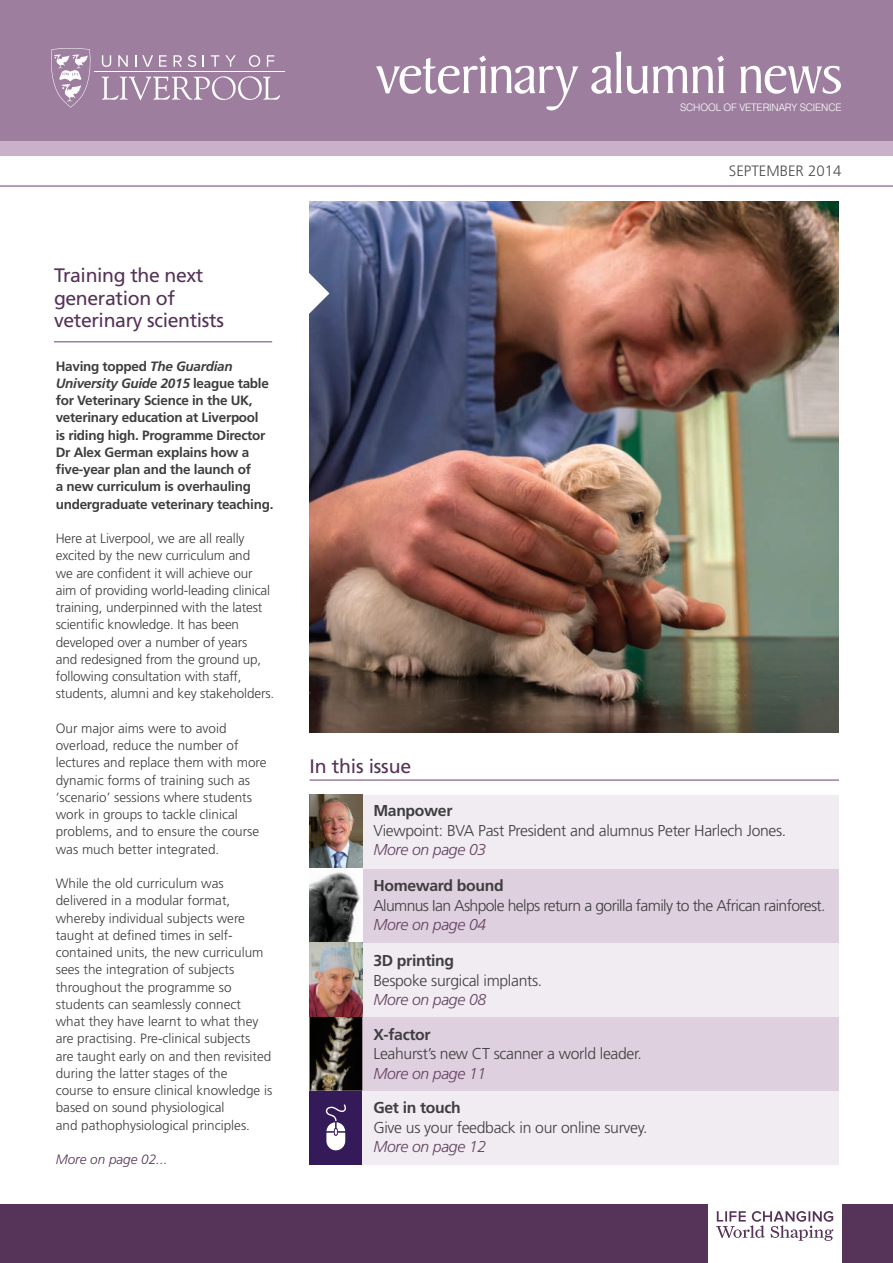
<style>
.page{position:relative;width:893px;height:1263px;background:#fff}
.page>*{position:absolute;margin:0;border:0;box-sizing:border-box;transform-origin:0 0}
.t1{font:19.5px/22.5px "Frutiger LT Std";letter-spacing:-.02em;color:#563358}
.t2{font:300 15.75px "Frutiger LT Std";letter-spacing:-.02em;color:#3e3e3f}
.t3{font:300 15.75px "Frutiger LT Std";letter-spacing:-.04em;color:#3e3e3f}
.t4{font:italic 300 15.75px "Frutiger LT Std";letter-spacing:-.02em;color:#634161}
.t5{font:700 15.75px "Frutiger LT Std";letter-spacing:-.02em;color:#3e3e3f}
.t6{font:300 15px "Frutiger LT Std";color:#4b4c4d}
.t7{font:300 13.5px/17.2px "Frutiger LT Std";color:#3e3e3f}
.t8{font:700 13.5px/17.2px "Frutiger LT Std";letter-spacing:-.02em;color:#3e3e3f}
.t9{font:italic 300 13.5px "Frutiger LT Std";color:#563358}
.t10{font:300 10.35px "Swiss 721 BT";letter-spacing:-.015em;color:#fff}
.s1{font-style:italic}
</style>
<div class="page">
<div style="left:310px;top:1017px;width:529px;height:74px;background:#dfd0df"></div>
<img style="left:310px;top:1017px;width:52px;height:74px">
<div style="left:0;top:1204px;width:893px;height:59px;background:#563358"></div>
<div style="left:0;top:0;width:893px;height:141px;background:#9d7e9f"></div>
<div style="left:0;top:141px;width:893px;height:15px;background:#c9b1ca"></div>
<svg style="left:51px;top:48px;width:40px;height:60px"></svg>
<hr style="left:94px;top:71px;width:190px;height:1px;background:#fff">
<svg style="left:135px;top:55px;width:1px;height:12px"></svg>
<svg style="left:159px;top:55px;width:7px;height:12px"></svg>
<svg style="left:142px;top:55px;width:11px;height:12px"></svg>
<svg style="left:118px;top:55px;width:10px;height:12px"></svg>
<svg style="left:102px;top:55px;width:9px;height:12px"></svg>
<svg style="left:267px;top:55px;width:7px;height:12px"></svg>
<svg style="left:225px;top:55px;width:11px;height:12px"></svg>
<svg style="left:211px;top:55px;width:8px;height:12px"></svg>
<svg style="left:174px;top:55px;width:8px;height:12px"></svg>
<svg style="left:249px;top:55px;width:11px;height:12px"></svg>
<svg style="left:203px;top:55px;width:1px;height:12px"></svg>
<svg style="left:188px;top:55px;width:8px;height:12px"></svg>
<svg style="left:101px;top:76px;width:179px;height:24px"></svg>
<svg style="left:376px;top:56px;width:203px;height:54px"></svg>
<svg style="left:591px;top:51px;width:133px;height:43px"></svg>
<svg style="left:740px;top:66px;width:101px;height:28px"></svg>
<div style="left:708px;top:1203px;width:134px;height:60px;background:#fff"></div>
<svg style="left:716px;top:1211px;width:117px;height:30px"></svg>
<hr style="left:0;top:185px;width:893px;height:2px;background:#9d7e9f">
<hr style="left:54px;top:341px;width:218px;height:1px;background:#9d7e9f">
<img style="left:310px;top:202px;width:529px;height:530px">
<div style="left:310px;top:795px;width:529px;height:74px;background:#f1ecf2"></div>
<div style="left:310px;top:1091px;width:529px;height:73px;background:#f1ecf2"></div>
<div style="left:362px;top:943px;width:477px;height:74px;background:#f1ecf2"></div>
<div style="left:310px;top:869px;width:529px;height:74px;background:#dfd0df"></div>
<hr style="left:310px;top:779px;width:529px;height:2px;background:#9d7e9f">
<svg style="left:309px;top:250px;width:20px;height:87px"></svg>
<img style="left:310px;top:795px;width:52px;height:74px">
<div style="left:310px;top:1091px;width:52px;height:73px;background:#351a59"></div>
<svg style="left:326px;top:1104px;width:20px;height:46px"></svg>
<svg style="left:310px;top:869px;width:52px;height:74px;background:#6f7070"></svg>
<img style="left:310px;top:943px;width:52px;height:74px">
<p class="t1" style="left:54px;top:264px;width:171px">Training the next generation of veterinary scientists</p>
<p class="t8" style="left:56px;top:357px;width:219px">Having topped <span class="s1">The Guardian<br>University Guide 2015</span> league table for Veterinary Science in the UK, veterinary education at Liverpool<br>is riding high. Programme Director<br>Dr Alex German explains how a five-year plan and the launch of<br>a new curriculum is overhauling undergraduate veterinary teaching.</p>
<p class="t7" style="left:56px;top:530px;width:220px">Here at Liverpool, we are all really excited by the new curriculum and<br>we are confident it will achieve our aim of providing world-leading clinical training, underpinned with the latest scientific knowledge. It has been developed over a number of years<br>and redesigned from the ground up, following consultation with staff, students, alumni and key stakeholders.</p>
<p class="t7" style="left:56px;top:720px;width:212px">Our major aims were to avoid overload, reduce the number of lectures and replace them with more dynamic forms of training such as ‘scenario’ sessions where students work in groups to tackle clinical problems, and to ensure the course was much better integrated.</p>
<p class="t7" style="left:56px;top:875px;width:218px">While the old curriculum was delivered in a modular format, whereby individual subjects were taught at defined times in self&shy;contained units, the new curriculum sees the integration of subjects throughout the programme so students can seamlessly connect what they have learnt to what they are practising. Pre-clinical subjects<br>are taught early on and then revisited during the latter stages of the<br>course to ensure clinical knowledge is based on sound physiological<br>and pathophysiological principles.</p>
<p class="t9" style="left:56px;top:1152px;width:113px">More on page 02...</p>
<p class="t10" style="left:680px;top:101px;width:163px">SCHOOL OF VETERINARY SCIENCE</p>
<p class="t1" style="left:310px;top:755px;width:103px">In this issue</p>
<p class="t6" style="left:729px;top:162px;width:114px">SEPTEMBER 2014</p>
<p class="t5" style="left:373px;top:801px;width:81px">Manpower</p>
<p class="t2" style="left:373px;top:821px;width:414px">Viewpoint: BVA Past President and alumnus Peter Harlech Jones.</p>
<p class="t4" style="left:373px;top:841px;width:114px">More on page 03</p>
<p class="t5" style="left:373px;top:876px;width:132px">Homeward bound</p>
<p class="t3" style="left:373px;top:896px;width:454px">Alumnus Ian Ashpole helps return a gorilla family to the African rainforest.</p>
<p class="t4" style="left:373px;top:916px;width:114px">More on page 04</p>
<p class="t5" style="left:373px;top:951px;width:82px">3D printing</p>
<p class="t2" style="left:373px;top:971px;width:170px">Bespoke surgical implants.</p>
<p class="t4" style="left:373px;top:991px;width:114px">More on page 08</p>
<p class="t5" style="left:373px;top:1025px;width:59px">X-factor</p>
<p class="t2" style="left:373px;top:1045px;width:270px">Leahurst’s new CT scanner a world leader.</p>
<p class="t4" style="left:373px;top:1064px;width:114px">More on page 11</p>
<p class="t5" style="left:373px;top:1098px;width:89px">Get in touch</p>
<p class="t2" style="left:373px;top:1118px;width:276px">Give us your feedback in our online survey.</p>
<p class="t4" style="left:373px;top:1138px;width:114px">More on page 12</p>
</div>
